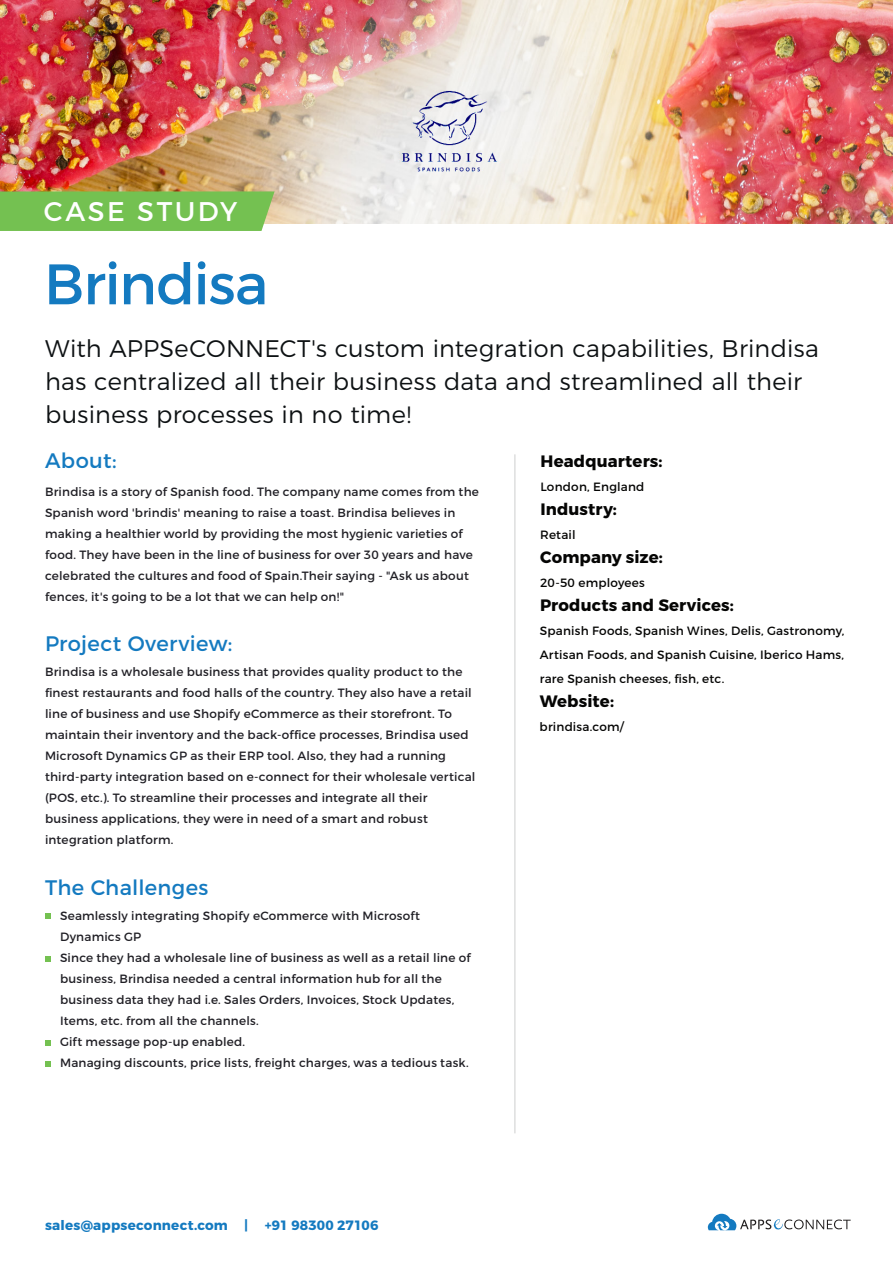
<style>
.page{position:relative;width:893px;height:1263px;background:#fff}
.page>*{position:absolute;margin:0;border:0;box-sizing:border-box;transform-origin:0 0}
.t1{font:57px "Montserrat";letter-spacing:-.02em;color:#147ac0}
.t2{font:27px "Montserrat";letter-spacing:.09em;color:#fff}
.t3{font:300 24px/33px "Montserrat";letter-spacing:.01em;color:#0d1113}
.t4{font:21px "Montserrat";letter-spacing:.015em;color:#147ac0}
.t5{font:700 16.5px "Montserrat";letter-spacing:.005em;color:#050504}
.t6{font:700 13.5px "Montserrat";letter-spacing:.015em;color:#147ac0}
.t7{font:12px/21px "Montserrat";letter-spacing:.015em;color:#201f25}
.t8{font:12px/24px "Montserrat";letter-spacing:.015em;color:#050504;text-align:justify}
</style>
<div class="page">
<img style="left:0;top:0;width:893px;height:223px">
<hr style="left:514px;top:454px;width:1px;height:679px;background:#cdcece">
<svg style="left:45px;top:1041px;width:5px;height:5px"></svg>
<svg style="left:45px;top:1061px;width:5px;height:5px"></svg>
<svg style="left:45px;top:914px;width:5px;height:5px"></svg>
<svg style="left:708px;top:1214px;width:143px;height:16px"></svg>
<div style="left:0;top:191px;width:275px;height:40px;background:#74c151"></div>
<svg style="left:45px;top:956px;width:5px;height:5px"></svg>
<h2 class="t2" style="left:44px;top:195px;width:195px">CASE STUDY</h2>
<h1 class="t1" style="left:44px;top:249px;width:226px">Brindisa</h1>
<h3 class="t3" style="left:45px;top:331px;width:775px">With APPSeCONNECT's custom integration capabilities, Brindisa has centralized all their business data and streamlined all their business processes in no time!</h3>
<h3 class="t4" style="left:45px;top:448px;width:73px">About:</h3>
<p class="t7" style="left:45px;top:481px;width:435px">Brindisa is a story of Spanish food. The company name comes from the Spanish word 'brindis' meaning to raise a toast. Brindisa believes in making a healthier world by providing the most hygienic varieties of food. They have been in the line of business for over 30 years and have celebrated the cultures and food of Spain.Their saying - "Ask us about fences, it's going to be a lot that we can help on!"</p>
<h3 class="t4" style="left:45px;top:630px;width:189px">Project Overview:</h3>
<p class="t7" style="left:45px;top:661px;width:432px">Brindisa is a wholesale business that provides quality product to the finest restaurants and food halls of the country. They also have a retail line of business and use Shopify eCommerce as their storefront. To maintain their inventory and the back-office processes, Brindisa used Microsoft Dynamics GP as their ERP tool. Also, they had a running third-party integration based on e-connect for their wholesale vertical (POS, etc.). To streamline their processes and integrate all their business applications, they were in need of a smart and robust integration platform.</p>
<h3 class="t4" style="left:45px;top:875px;width:165px">The Challenges</h3>
<p class="t7" style="left:60px;top:905px;width:412px">Seamlessly integrating Shopify eCommerce with Microsoft Dynamics GP<br>Since they had a wholesale line of business as well as a retail line of business, Brindisa needed a central information hub for all the business data they had i.e. Sales Orders, Invoices, Stock Updates, Items, etc. from all the channels.<br>Gift message pop-up enabled.<br>Managing discounts, price lists, freight charges, was a tedious task.</p>
<p class="t6" style="left:45px;top:1216px;width:335px">sales@appseconnect.com | +91 98300 27106</p>
<h3 class="t5" style="left:540px;top:450px;width:124px">Headquarters:</h3>
<p class="t8" style="left:540px;top:474px;width:106px">London, England</p>
<h3 class="t5" style="left:540px;top:498px;width:78px">Industry:</h3>
<p class="t8" style="left:540px;top:522px;width:37px">Retail</p>
<h3 class="t5" style="left:540px;top:546px;width:124px">Company size:</h3>
<p class="t8" style="left:540px;top:570px;width:106px">20-50 employees</p>
<h3 class="t5" style="left:540px;top:594px;width:195px">Products and Services:</h3>
<p class="t8" style="left:540px;top:618px;width:306px">Spanish Foods, Spanish Wines, Delis, Gastronomy, Artisan Foods, and Spanish Cuisine, Iberico Hams, rare Spanish cheeses, fish, etc.</p>
<h3 class="t5" style="left:540px;top:690px;width:76px">Website:</h3>
<p class="t8" style="left:540px;top:714px;width:86px">brindisa.com/</p>
</div>
